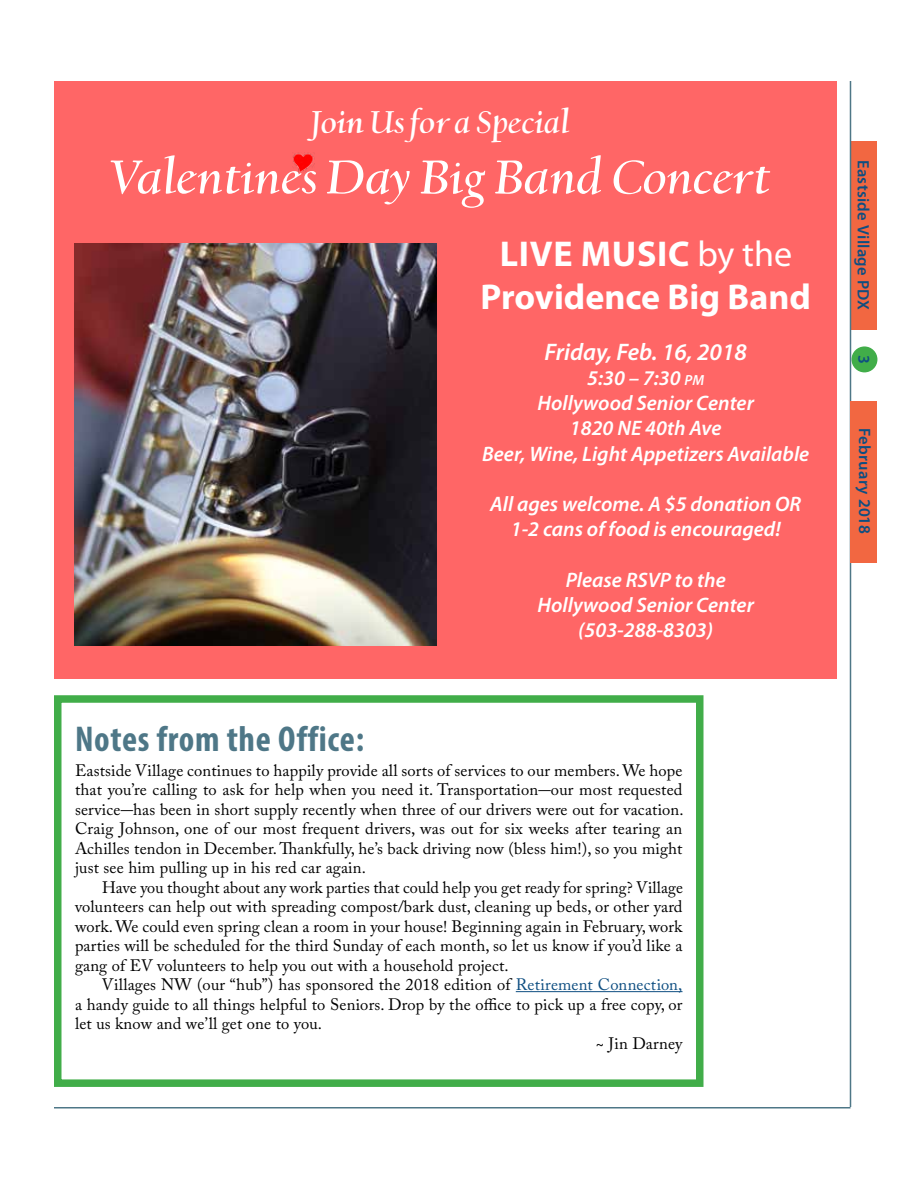
<style>
.page{position:relative;width:918px;height:1188px;background:#fff}
.page>*{position:absolute;margin:0;border:0;box-sizing:border-box;transform-origin:0 0}
.t1{font:italic 900 54px "UC Berkeley OS";color:#fff}
.t2{font:700 36px/43.2px "Myriad Pro";color:#fff;text-align:center}
.t3{font:700 condensed 36px "Myriad Pro";letter-spacing:.02em;color:#4e7787}
.t4{font:italic 36px "UC Berkeley OS Sign";color:#fff}
.t5{font:italic 600 24px "Myriad Pro";color:#fff}
.t6{font:italic 600 21px/25.2px "Myriad Pro";color:#fff;text-align:center}
.t7{font:16.5px/19.5px "Adobe Caslon Pro";letter-spacing:.01em;color:#000;text-align:justify}
.t8{font:600 16.5px "Myriad Pro";letter-spacing:.02em;color:#0e4e81}
.s1{font-weight:400}
.s2{font-size:14.7px}
.s3{color:#0e4e81}
</style>
<div class="page">
<div style="left:850px;top:141px;width:28px;height:189px;background:#f26741"></div>
<div style="left:851px;top:346px;width:26px;height:26px;background:#41ad49;border-radius:50%"></div>
<hr style="left:850px;top:81px;width:1px;height:1026px;background:#4e7787">
<hr style="left:54px;top:1107px;width:796px;height:1px;background:#4e7787">
<div style="left:850px;top:401px;width:28px;height:162px;background:#f26741"></div>
<hr style="left:516px;top:991px;width:167px;height:1px;background:#0e4e81">
<div style="left:54px;top:695px;width:650px;height:392px;border:8px solid #41ad49"></div>
<div style="left:54px;top:81px;width:783px;height:597px;background:#f66"></div>
<img style="left:75px;top:243px;width:361px;height:403px">
<img style="left:293px;top:153px;width:21px;height:20px">
<h2 class="t4" style="left:312px;top:102px;width:261px">Join Us for a Special</h2>
<h1 class="t1" style="left:112px;top:150px;width:661px">Valentines Day Big Band Concert</h1>
<h2 class="t2" style="left:481px;top:231px;width:332px">Live Music <span class="s1">by the<br></span>Providence Big Band</h2>
<h3 class="t5" style="left:545px;top:337px;width:204px">Friday, Feb. 16, 2018</h3>
<p class="t6" style="left:482px;top:365px;width:329px">5:30 – 7:30 <span class="s2">pm<br></span>Hollywood Senior Center<br>1820 NE 40th Ave<br>Beer, Wine, Light Appetizers Available</p>
<p class="t6" style="left:490px;top:491px;width:313px">All ages welcome. A $5 donation OR<br>1-2 cans of food is encouraged!</p>
<p class="t6" style="left:538px;top:566px;width:218px">Please RSVP to the<br>Hollywood Senior Center (503-288-8303)</p>
<h2 class="t3" style="left:75px;top:716px;width:291px">Notes from the Office:</h2>
<p class="t7" style="left:75px;top:760px;width:610px">Eastside Village continues to happily provide all sorts of services to our members. We hope that you’re calling to ask for help when you need it. Transportation-our most requested service-has been in short supply recently when three of our drivers were out for vacation.<br>Craig Johnson, one of our most frequent drivers, was out for six weeks after tearing an Achilles tendon in December. Thankfully, he’s back driving now (bless him!), so you might just see him pulling up in his red car again.</p>
<p class="t7" style="left:75px;top:877px;width:609px;text-indent:27px">Have you thought about any work parties that could help you get ready for spring? Village volunteers can help out with spreading compost/bark dust, cleaning up beds, or other yard work. We could even spring clean a room in your house! Beginning again in February, work parties will be scheduled for the third Sunday of each month, so let us know if you’d like a gang of EV volunteers to help you out with a household project.</p>
<p class="t7" style="left:102px;top:975px;width:582px">Villages NW (our “hub”) has sponsored the 2018 edition of <span class="s3">Retirement Connection,</span></p>
<p class="t7" style="left:75px;top:994px;width:609px">a handy guide to all things helpful to Seniors. Drop by the office to pick up a free copy, or</p>
<p class="t7" style="left:75px;top:1014px;width:249px">let us know and we’ll get one to you.</p>
<p class="t7" style="left:596px;top:1033px;width:88px">~ Jin Darney</p>
<p class="t8" style="left:874px;top:160px;width:152px;rotate:90deg">Eastside Village PDX</p>
<p class="t8" style="left:875px;top:355px;width:10px;rotate:90deg">3</p>
<p class="t8" style="left:875px;top:428px;width:107px;rotate:90deg">February 2018</p>
</div>
